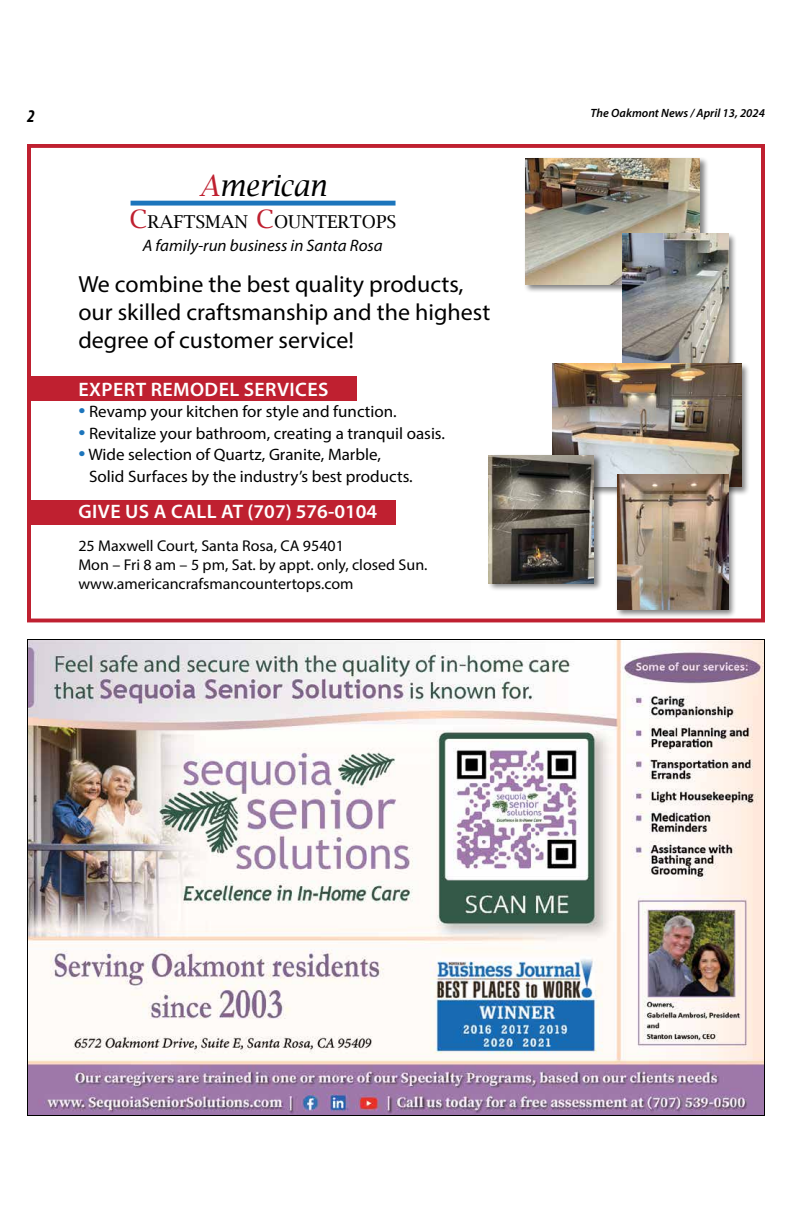
<style>
.page{position:relative;width:792px;height:1224px;background:#fff}
.page>*{position:absolute;margin:0;border:0;box-sizing:border-box;transform-origin:0 0}
.t1{font:italic 29.3px "Lucida Bright";color:#000;scale:.92 1}
.t2{font:23.4px/28.1px "Myriad Pro";color:#000}
.t3{font:600 19.5px "Myriad Pro";color:#fff}
.t4{font:600 19.5px "Myriad Pro";letter-spacing:.02em;color:#fff}
.t5{font:italic 700 condensed 18px "Myriad Pro";color:#000}
.t6{font:17.8px "Lucida Bright";color:#000}
.t7{font:16.6px/21.5px "Myriad Pro";color:#000}
.t8{font:italic 16.6px "Myriad Pro";color:#000}
.t9{font:15.6px/18.7px "Myriad Pro";color:#000}
.t10{font:italic 600 12px "Myriad Pro";color:#000}
.s1{color:#bf2030}
.s2{font-size:25.4px;color:#bf2030}
.s3{font-size:24.4px;color:#1c75bc}
</style>
<div class="page">
<div style="left:524px;top:156px;width:185px;height:137px;background:#000;opacity:.5"></div>
<img style="left:525px;top:158px;width:175px;height:126px">
<div style="left:621px;top:232px;width:116px;height:147px;background:#000;opacity:.5"></div>
<img style="left:623px;top:234px;width:105px;height:128px">
<div style="left:551px;top:362px;width:199px;height:134px;background:#000;opacity:.5"></div>
<img style="left:553px;top:364px;width:188px;height:123px">
<div style="left:487px;top:453px;width:116px;height:139px;background:#000;opacity:.5"></div>
<img style="left:489px;top:455px;width:105px;height:128px">
<div style="left:615px;top:473px;width:122px;height:145px;background:#000;opacity:.5"></div>
<img style="left:617px;top:475px;width:111px;height:134px">
<div style="left:131px;top:201px;width:265px;height:5px;background:#1c75bc"></div>
<div style="left:27px;top:376px;width:329px;height:25px;background:#bf2030"></div>
<div style="left:27px;top:500px;width:369px;height:25px;background:#bf2030"></div>
<div style="left:27px;top:144px;width:738px;height:478px;border:4px solid #bf2030"></div>
<img style="left:29px;top:641px;width:734px;height:473px">
<p class="t5" style="left:27px;top:104px;width:9px">2</p>
<p class="t10" style="left:591px;top:105px;width:176px">The Oakmont News / April 13, 2024</p>
<h1 class="t1" style="left:199px;top:169px;width:139px"><span class="s1">A</span>merican</h1>
<p class="t6" style="left:129px;top:212px;width:268px"><span class="s2">C</span>RAFTSMAN <span class="s2">C</span>OUNTERTOPS</p>
<p class="t8" style="left:143px;top:235px;width:241px">A family-run business in Santa Rosa</p>
<h2 class="t2" style="left:78px;top:270px;width:413px">We combine the best quality products, our skilled craftsmanship and the highest degree of customer service!</h2>
<p class="t4" style="left:79px;top:377px;width:251px">EXPERT REMODEL SERVICES</p>
<p class="t7" style="left:78px;top:401px;width:320px"><span class="s3">•</span> Revamp your kitchen for style and function.</p>
<p class="t7" style="left:78px;top:422px;width:368px"><span class="s3">•</span> Revitalize your bathroom, creating a tranquil oasis.</p>
<p class="t7" style="left:89px;top:444px;width:325px;text-indent:-11px"><span class="s3">•</span> Wide selection of Quartz, Granite, Marble,<br>Solid Surfaces by the industry’s best products.</p>
<p class="t3" style="left:79px;top:499px;width:300px">GIVE US A CALL AT (707) 576-0104</p>
<p class="t9" style="left:78px;top:537px;width:351px">25 Maxwell Court, Santa Rosa, CA 95401<br>Mon – Fri 8 am – 5 pm, Sat. by appt. only, closed Sun. www.americancrafsmancountertops.com</p>
</div>
